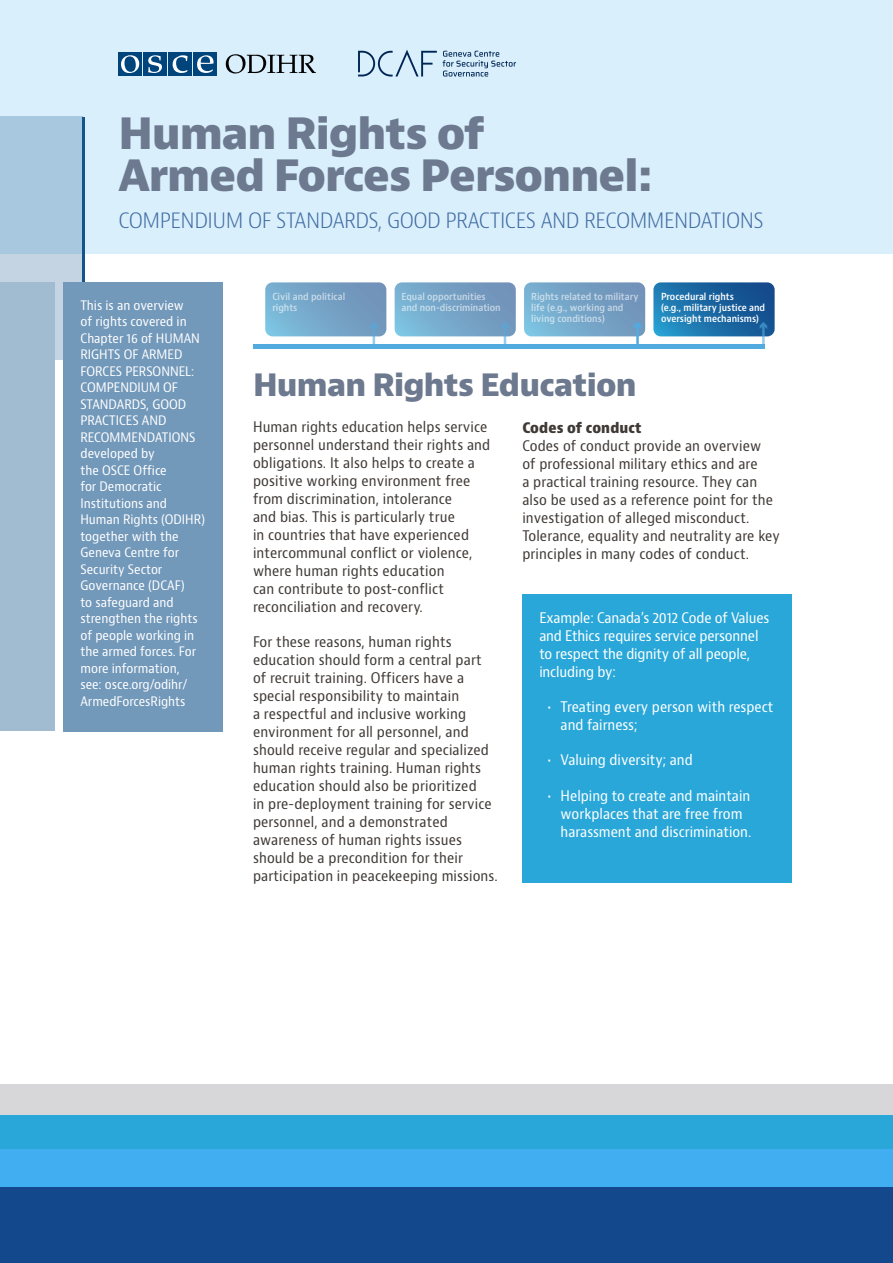
<style>
.page{position:relative;width:893px;height:1263px;background:#fff}
.page>*{position:absolute;margin:0;border:0;box-sizing:border-box;transform-origin:0 0}
.Heading_01{font:800 42px/42px "Bernino Sans";letter-spacing:-.025em;color:#6d798f}
.Heading_02{font:800 30px "Bernino Sans";letter-spacing:-.025em;color:#6d798f}
.H1_byline{font:300 condensed 22.5px "Bernino Sans";letter-spacing:-.025em;color:#436da3}
.Body_text{font:condensed 14.25px/18px "Bernino Sans";letter-spacing:.01em;color:#403a36}
.Box_Text{font:condensed 14.25px/18px "Bernino Sans";letter-spacing:-.01em;color:#fff}
.Box_Text_tinyNotice{font:condensed 12.75px/16.5px "Bernino Sans";color:#fff}
.t1{font:600 condensed 9.45px/11.4px "Bernino Sans";color:#fff}
.s1{font-weight:700}
</style>
<div class="page">
<div style="left:0;top:0;width:893px;height:253px;background:#d9effc"></div>
<svg style="left:0;top:117px;width:83px;height:243px;background:#abc8df"></svg>
<div style="left:0;top:282px;width:54px;height:449px;background:#a1bbd1"></div>
<hr style="left:83px;top:117px;width:2px;height:165px;background:#14548c">
<div style="left:63px;top:282px;width:160px;height:449px;background:#7298ba"></div>
<svg style="left:358px;top:50px;width:79px;height:27px"></svg>
<svg style="left:443px;top:51px;width:73px;height:26px"></svg>
<svg style="left:226px;top:54px;width:90px;height:19px"></svg>
<div style="left:118px;top:52px;width:24px;height:24px;background:#00447c"></div>
<div style="left:143px;top:52px;width:24px;height:24px;background:#00447c"></div>
<div style="left:168px;top:52px;width:24px;height:24px;background:#00447c"></div>
<div style="left:193px;top:52px;width:24px;height:24px;background:#00447c"></div>
<svg style="left:197px;top:55px;width:17px;height:18px"></svg>
<svg style="left:173px;top:55px;width:15px;height:18px"></svg>
<svg style="left:148px;top:55px;width:14px;height:18px"></svg>
<svg style="left:121px;top:55px;width:18px;height:18px"></svg>
<svg style="left:524px;top:282px;width:121px;height:62px;background:#87b0cf"></svg>
<svg style="left:395px;top:282px;width:121px;height:62px;background:#87b0cf"></svg>
<svg style="left:265px;top:282px;width:121px;height:62px;background:#87b0cf"></svg>
<svg style="left:653px;top:282px;width:122px;height:62px;background:#3a7eb0"></svg>
<div style="left:253px;top:344px;width:512px;height:5px;background:#52abdf"></div>
<div style="left:0;top:1085px;width:893px;height:178px;background:#d7d7d9"></div>
<div style="left:0;top:1116px;width:893px;height:147px;background:#29a7d9"></div>
<div style="left:0;top:1149px;width:893px;height:114px;background:#42aef2"></div>
<div style="left:0;top:1187px;width:893px;height:76px;background:#14488c"></div>
<div style="left:522px;top:594px;width:270px;height:288px;background:#29a7d9"></div>
<p class="Heading_01" style="left:118px;top:113px;width:536px">Human Rights of<br>Armed Forces Personnel:</p>
<p class="H1_byline" style="left:118px;top:205px;width:647px">COMPENDIUM OF STANDARDS, GOOD PRACTICES AND RECOMMENDATIONS</p>
<p class="Box_Text_tinyNotice" style="left:80px;top:297px;width:126px">This is an overview<br>of rights covered in<br>Chapter 16 of HUMAN<br>RIGHTS OF ARMED<br>FORCES PERSONNEL:<br>COMPENDIUM OF<br>STANDARDS, GOOD<br>PRACTICES AND<br>RECOMMENDATIONS developed by<br>the OSCE Office<br>for Democratic<br>Institutions and<br>Human Rights (ODIHR) together with the<br>Geneva Centre for<br>Security Sector<br>Governance (DCAF)<br>to safeguard and strengthen the rights of people working in the armed forces. For more information,<br>see: osce.org/odihr/<br>ArmedForcesRights</p>
<p class="t1" style="left:272px;top:291px;width:74px">Civil and political rights</p>
<p class="t1" style="left:401px;top:291px;width:101px">Equal opportunities and non-discrimination</p>
<p class="t1" style="left:531px;top:291px;width:109px">Rights related to military life (e.g., working and living conditions)</p>
<p class="Heading_02" style="left:253px;top:365px;width:385px">Human Rights Education</p>
<p class="t1" style="left:661px;top:291px;width:106px">Procedural rights<br>(e.g., military justice and oversight mechanisms)</p>
<p class="Body_text" style="left:253px;top:418px;width:239px">Human rights education helps service personnel understand their rights and obligations. It also helps to create a positive working environment free from discrimination, intolerance<br>and bias. This is particularly true<br>in countries that have experienced intercommunal conflict or violence, where human rights education<br>can contribute to post-conflict reconciliation and recovery.</p>
<p class="Body_text" style="left:253px;top:633px;width:246px">For these reasons, human rights education should form a central part of recruit training. Officers have a special responsibility to maintain<br>a respectful and inclusive working environment for all personnel, and should receive regular and specialized human rights training. Human rights education should also be prioritized<br>in pre-deployment training for service personnel, and a demonstrated awareness of human rights issues should be a precondition for their participation in peacekeeping missions.</p>
<p class="Body_text" style="left:522px;top:419px;width:259px"><span class="s1">Codes of conduct<br></span>Codes of conduct provide an overview<br>of professional military ethics and are<br>a practical training resource. They can also be used as a reference point for the investigation of alleged misconduct.<br>Tolerance, equality and neutrality are key principles in many codes of conduct.</p>
<p class="Box_Text" style="left:539px;top:609px;width:232px">Example: Canada’s 2012 Code of Values and Ethics requires service personnel to respect the dignity of all people, including by:</p>
<p class="Box_Text" style="left:561px;top:698px;width:214px;text-indent:-13px">• Treating every person with respect and fairness;</p>
<p class="Box_Text" style="left:548px;top:752px;width:146px">• Valuing diversity; and</p>
<p class="Box_Text" style="left:561px;top:787px;width:192px;text-indent:-13px">• Helping to create and maintain workplaces that are free from harassment and discrimination.</p>
</div>
